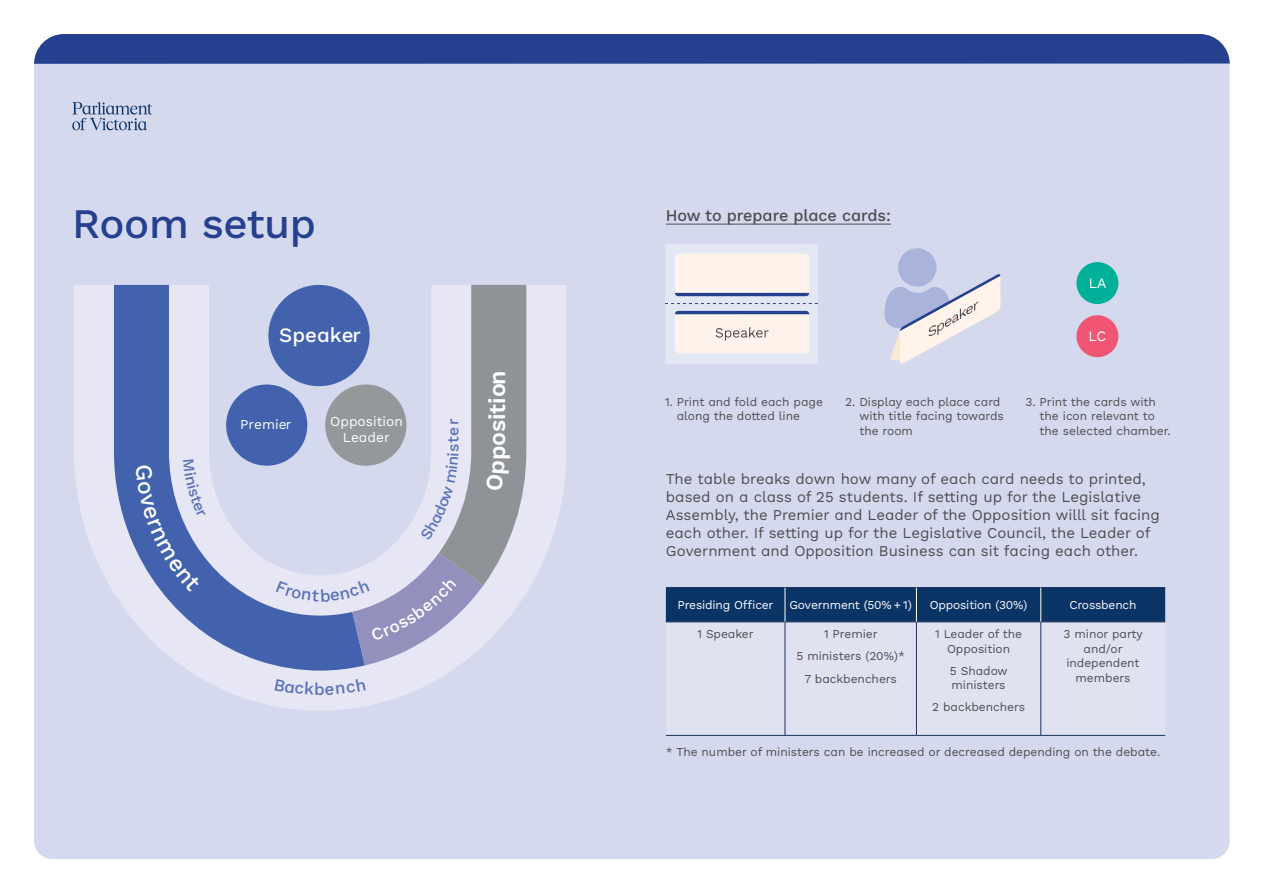
<style>
.page{position:relative;width:1263px;height:893px;background:#fff}
.page>*{position:absolute;margin:0;border:0;box-sizing:border-box;transform-origin:0 0}
.t1{font:500 42px "Work Sans Po V";letter-spacing:-.01em;color:#25408f}
.t2{font:600 23.55px "Work Sans";color:#fff}
.t3{font:500 20.4px "Work Sans";color:#fff}
.t4{font:500 17.25px "Work Sans";color:#5870b6}
.t5{font:500 16.5px "Work Sans Po V";letter-spacing:-.005em;color:#4d4d4f}
.t6{font:500 15.75px "Work Sans";color:#5870b6}
.t7{font:15px/18px "Work Sans Po V";color:#4d4d4f}
.t8{font:14.4px "Work Sans Po V";color:#fff}
.t9{font:13.65px/16.5px "Work Sans";color:#fff;text-align:center}
.t10{font:12px/14.4px "Work Sans Po V";letter-spacing:-.005em;color:#4d4d4f}
.t11{font:12px "Work Sans Po V";letter-spacing:-.015em;color:#fff}
</style>
<div class="page">
<div style="left:34px;top:64px;width:1196px;height:795px;background:#d5d9ee"></div>
<svg style="left:72px;top:102px;width:80px;height:28px;background:#a7b4cf"></svg>
<div style="left:34px;top:34px;width:1196px;height:30px;background:#25408f"></div>
<hr style="left:666px;top:224px;width:225px;height:1px;background:#4d4d4f">
<div style="left:666px;top:588px;width:499px;height:34px;background:#0a3366"></div>
<div style="left:666px;top:623px;width:499px;height:112px;background:#e0e2f2"></div>
<hr style="left:666px;top:587px;width:119px;height:1px;background:#1a325d">
<hr style="left:785px;top:587px;width:131px;height:1px;background:#1a325d">
<hr style="left:916px;top:587px;width:125px;height:1px;background:#1a325d">
<hr style="left:1041px;top:587px;width:124px;height:1px;background:#1a325d">
<hr style="left:666px;top:622px;width:119px;height:1px;background:#1a325d">
<hr style="left:785px;top:622px;width:131px;height:1px;background:#1a325d">
<hr style="left:785px;top:622px;width:1px;height:113px;background:#1a325d">
<hr style="left:916px;top:622px;width:125px;height:1px;background:#1a325d">
<hr style="left:916px;top:622px;width:1px;height:113px;background:#1a325d">
<hr style="left:1041px;top:622px;width:124px;height:1px;background:#1a325d">
<hr style="left:1040px;top:622px;width:1px;height:113px;background:#1a325d">
<hr style="left:666px;top:735px;width:119px;height:1px;background:#1a325d">
<hr style="left:785px;top:735px;width:131px;height:1px;background:#1a325d">
<hr style="left:916px;top:735px;width:125px;height:1px;background:#1a325d">
<hr style="left:1041px;top:735px;width:124px;height:1px;background:#1a325d">
<hr style="left:785px;top:588px;width:1px;height:34px;background:#fff">
<hr style="left:916px;top:588px;width:1px;height:34px;background:#fff">
<hr style="left:1040px;top:588px;width:1px;height:34px;background:#fff">
<div style="left:665px;top:244px;width:153px;height:119px;background:#e3e6f3"></div>
<svg style="left:675px;top:254px;width:134px;height:42px;background:#ede5e4"></svg>
<svg style="left:665px;top:303px;width:153px;height:1px"></svg>
<svg style="left:675px;top:311px;width:134px;height:42px;background:#e8e0df"></svg>
<div style="left:898px;top:248px;width:38px;height:39px;background:#aab4db;border-radius:50%"></div>
<svg style="left:884px;top:274px;width:116px;height:90px;background:#d3d3e3"></svg>
<div style="left:1076px;top:315px;width:42px;height:42px;background:#f05674;border-radius:50%"></div>
<div style="left:1076px;top:262px;width:42px;height:42px;background:#00b098;border-radius:50%"></div>
<svg style="left:74px;top:285px;width:492px;height:426px;background:#dddff0"></svg>
<svg style="left:114px;top:285px;width:251px;height:386px;background:#a8b4da"></svg>
<div style="left:226px;top:384px;width:81px;height:82px;background:#4262ae;border-radius:50%"></div>
<svg style="left:275px;top:679px;width:39px;height:16px"></svg>
<svg style="left:325px;top:678px;width:41px;height:17px"></svg>
<svg style="left:135px;top:460px;width:71px;height:132px;background:#758bc4"></svg>
<svg style="left:276px;top:285px;width:250px;height:380px;background:#afb6cf"></svg>
<h1 class="t1" style="left:72px;top:191px;width:245px">Room setup</h1>
<h3 class="t5" style="left:666px;top:203px;width:226px">How to prepare place cards:</h3>
<h3 class="t3" style="left:279px;top:320px;width:83px">Speaker</h3>
<p class="t8" style="left:1089px;top:272px;width:19px">LA</p>
<p class="t8" style="left:1088px;top:325px;width:19px">LC</p>
<p class="t9" style="left:240px;top:416px;width:53px">Premier</p>
<p class="t9" style="left:330px;top:412px;width:74px">Opposition<br>Leader</p>
<h3 class="t6" style="left:441px;top:443px;width:26px;rotate:-90deg">ter</h3>
<h2 class="t2" style="left:483px;top:446px;width:77px;rotate:-90deg">osition</h2>
<h3 class="t4" style="left:314px;top:676px;width:12px">b</h3>
<p class="t10" style="left:677px;top:394px;width:148px;text-indent:-12px">1. Print and fold each page along the dotted line</p>
<p class="t10" style="left:859px;top:394px;width:146px;text-indent:-14px">2. Display each place card with title facing towards the room</p>
<p class="t10" style="left:1040px;top:394px;width:133px;text-indent:-14px">3. Print the cards with the icon relevant to the selected chamber.</p>
<p class="t7" style="left:666px;top:470px;width:496px">The table breaks down how many of each card needs to printed, based on a class of 25 students. If setting up for the Legislative Assembly, the Premier and Leader of the Opposition willl sit facing each other. If setting up for the Legislative Council, the Leader of Government and Opposition Business can sit facing each other.</p>
<p class="t11" style="left:678px;top:596px;width:97px">Presiding Officer</p>
<p class="t11" style="left:789px;top:596px;width:124px">Government (50% + 1)</p>
<p class="t11" style="left:930px;top:596px;width:99px">Opposition (30%)</p>
<p class="t11" style="left:1069px;top:596px;width:69px">Crossbench</p>
<p class="t10" style="left:697px;top:627px;width:58px">1 Speaker</p>
<p class="t10" style="left:796px;top:623px;width:110px;line-height:22px;text-align:center">1 Premier<br>5 ministers (20%)*<br>7 backbenchers</p>
<p class="t10" style="left:935px;top:627px;width:89px;text-align:center">1 Leader of the<br>Opposition</p>
<p class="t10" style="left:1063px;top:627px;width:81px;text-align:center">3 minor party and/or independent members</p>
<p class="t10" style="left:950px;top:663px;width:59px">5 Shadow ministers</p>
<p class="t10" style="left:932px;top:699px;width:94px">2 backbenchers</p>
<p class="t10" style="left:666px;top:744px;width:496px">* The number of ministers can be increased or decreased depending on the debate.</p>
</div>
